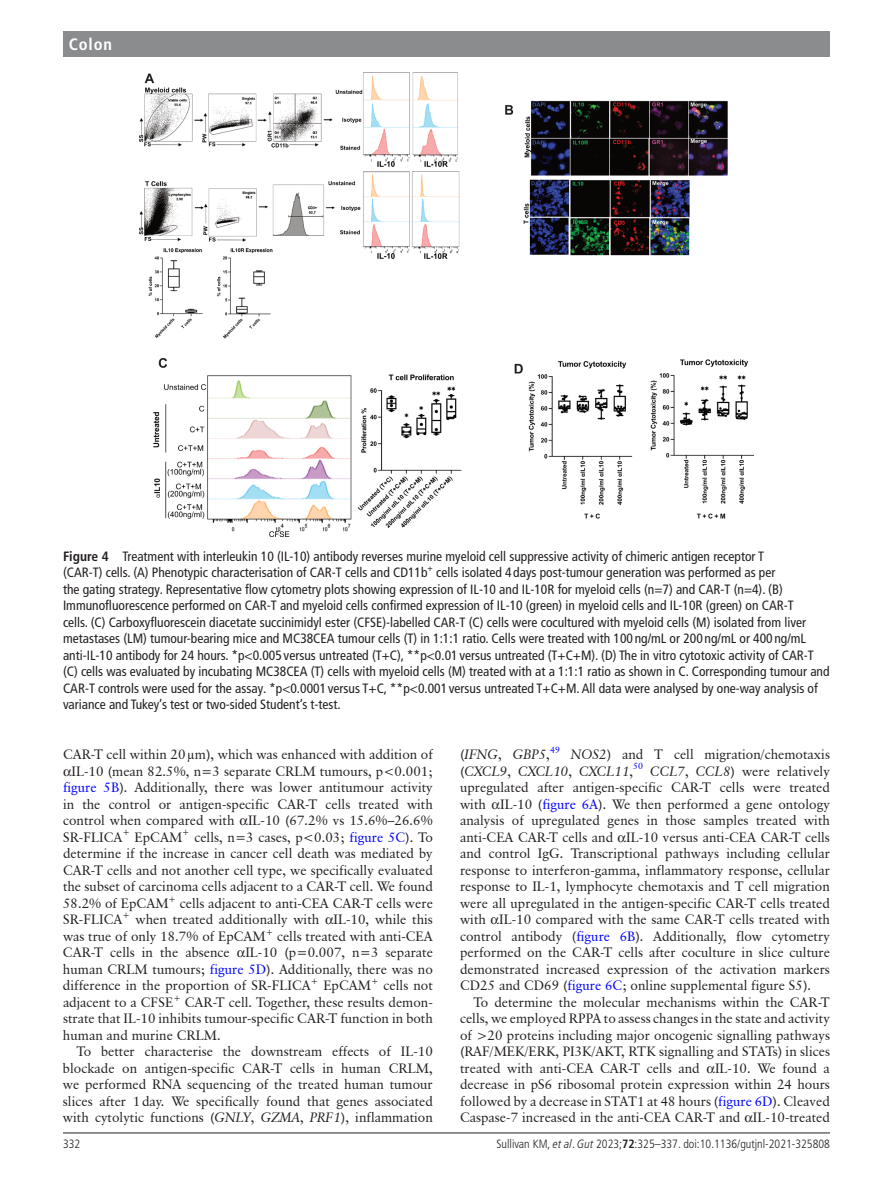
<style>
.page{position:relative;width:893px;height:1191px;background:#fff}
.page>*{position:absolute;margin:0;border:0;box-sizing:border-box;transform-origin:0 0}
.t1{font:700 condensed 16.5px "Frutiger LT Pro";letter-spacing:.055em;color:#fff}
.t2{font:13.5px/16.5px "Classical Garamond BT";color:#231f20;text-align:justify}
.t3{font:condensed 13.5px/16.5px "Frutiger LT Pro";color:#231f20}
.t4{font:italic 13.5px "Classical Garamond BT";color:#231f20}
.t5{font:300 condensed 12px "Frutiger LT Pro";color:#231f20}
.s1{font-weight:700}
.s2{font-family:"Times New Roman"}
.s3{color:#00f}
.s4{font-style:italic}
.s5{font-style:normal}
</style>
<div class="page">
<hr style="left:63px;top:1132px;width:767px;height:1px;background:#231f20">
<div style="left:63px;top:31px;width:767px;height:25px;background:#8a8c8e"></div>
<img style="left:140px;top:72px;width:613px;height:465px">
<p class="t1" style="left:69px;top:34px;width:45px">Colon</p>
<p class="t3" style="left:63px;top:548px;width:768px"><span class="s1">Figure 4</span> Treatment with interleukin 10 (IL-10) antibody reverses murine myeloid cell suppressive activity of chimeric antigen receptor T<br>(CAR-T) cells. (A) Phenotypic characterisation of CAR-T cells and CD11b<sup>+</sup> cells isolated 4 days post-tumour generation was performed as per<br>the gating strategy. Representative flow cytometry plots showing expression of IL-10 and IL-10R for myeloid cells (n=7) and CAR-T (n=4). (B)<br>Immunofluorescence performed on CAR-T and myeloid cells confirmed expression of IL-10 (green) in myeloid cells and IL-10R (green) on CAR-T<br>cells. (C) Carboxyfluorescein diacetate succinimidyl ester (CFSE)-labelled CAR-T (C) cells were cocultured with myeloid cells (M) isolated from liver metastases (LM) tumour-bearing mice and MC38CEA tumour cells (T) in 1:1:1 ratio. Cells were treated with 100 ng/mL or 200 ng/mL or 400 ng/mL anti-IL-10 antibody for 24 hours. *p&lt;0.005 versus untreated (T+C), **p&lt;0.01 versus untreated (T+C+M). (D) The in vitro cytotoxic activity of CAR-T (C) cells was evaluated by incubating MC38CEA (T) cells with myeloid cells (M) treated with at a 1:1:1 ratio as shown in C. Corresponding tumour and CAR-T controls were used for the assay. *p&lt;0.0001 versus T+C, **p&lt;0.001 versus untreated T+C+M. All data were analysed by one-way analysis of variance and Tukey’s test or two-sided Student’s t-test.</p>
<p class="t2" style="left:63px;top:746px;width:371px">CAR-T cell within 20<span class="s2">µ</span>m), which was enhanced with addition of</p>
<p class="t2" style="left:72px;top:762px;width:363px">IL-10 (mean 82.5%, n=3 separate CRLM tumours, p&lt;0.001;</p>
<p class="t2" style="left:63px;top:779px;width:371px"><span class="s3">figure 5B</span>). Additionally, there was lower antitumour activity</p>
<p class="t2" style="left:63px;top:795px;width:371px">in the control or antigen-specific CAR-T cells treated with</p>
<p class="t2" style="left:63px;top:812px;width:371px">control when compared with IL-10 (67.2% vs 15.6%–26.6%</p>
<p class="t2" style="left:63px;top:828px;width:371px">SR-FLICA<sup>+</sup> EpCAM<sup>+</sup> cells, n=3 cases, p&lt;0.03; <span class="s3">figure 5C</span>). To</p>
<p class="t2" style="left:63px;top:845px;width:371px">determine if the increase in cancer cell death was mediated by</p>
<p class="t2" style="left:63px;top:861px;width:371px">CAR-T cells and not another cell type, we specifically evaluated</p>
<p class="t2" style="left:63px;top:878px;width:371px">the subset of carcinoma cells adjacent to a CAR-T cell. We found</p>
<p class="t2" style="left:63px;top:894px;width:371px">58.2% of EpCAM<sup>+</sup> cells adjacent to anti-CEA CAR-T cells were</p>
<p class="t2" style="left:63px;top:911px;width:371px">SR-FLICA<sup>+</sup> when treated additionally with IL-10, while this</p>
<p class="t2" style="left:63px;top:927px;width:371px">was true of only 18.7% of EpCAM<sup>+</sup> cells treated with anti-CEA</p>
<p class="t2" style="left:63px;top:944px;width:371px">CAR-T cells in the absence IL-10 (p=0.007, n=3 separate</p>
<p class="t2" style="left:63px;top:960px;width:371px">human CRLM tumours; <span class="s3">figure 5D</span>). Additionally, there was no</p>
<p class="t2" style="left:63px;top:977px;width:371px">difference in the proportion of SR-FLICA<sup>+</sup> EpCAM<sup>+</sup> cells not</p>
<p class="t2" style="left:63px;top:993px;width:371px">adjacent to a CFSE<sup>+</sup> CAR-T cell. Together, these results demon-</p>
<p class="t2" style="left:63px;top:1010px;width:371px">strate that IL-10 inhibits tumour-specific CAR-T function in both</p>
<p class="t2" style="left:63px;top:1026px;width:159px">human and murine CRLM.</p>
<p class="t2" style="left:76px;top:1043px;width:358px">To better characterise the downstream effects of IL-10</p>
<p class="t2" style="left:63px;top:1059px;width:371px">blockade on antigen-specific CAR-T cells in human CRLM,</p>
<p class="t2" style="left:63px;top:1076px;width:371px">we performed RNA sequencing of the treated human tumour</p>
<p class="t2" style="left:63px;top:1092px;width:371px">slices after 1day. We specifically found that genes associated</p>
<p class="t2" style="left:63px;top:1109px;width:371px">with cytolytic functions (<span class="s4">GNLY</span>, <span class="s4">GZMA</span>, <span class="s4">PRF1</span>), inflammation</p>
<p class="t4" style="left:460px;top:746px;width:101px"><span class="s5">(</span>IFNG<span class="s5">,</span> GBP5<span class="s5">,</span><sup>49</sup></p>
<p class="t2" style="left:460px;top:746px;width:371px;text-indent:111px"><span class="s4">NOS2</span>) and T cell migration/chemotaxis (<span class="s4">CXCL9</span>, <span class="s4">CXCL10</span>, <span class="s4">CXCL11</span>,<sup>50</sup></p>
<p class="t2" style="left:460px;top:762px;width:371px;text-indent:190px"><span class="s4">CCL7</span>, <span class="s4">CCL8</span>) were relatively upregulated after antigen-specific CAR-T cells were treated with IL-10 (<span class="s3">figure 6A</span>). We then performed a gene ontology analysis of upregulated genes in those samples treated with anti-CEA CAR-T cells and IL-10 versus anti-CEA CAR-T cells and control IgG. Transcriptional pathways including cellular response to interferon-gamma, inflammatory response, cellular response to IL-1, lymphocyte chemotaxis and T cell migration were all upregulated in the antigen-specific CAR-T cells treated with IL-10 compared with the same CAR-T cells treated with control antibody (<span class="s3">figure 6B</span>). Additionally, flow cytometry performed on the CAR-T cells after coculture in slice culture demonstrated increased expression of the activation markers CD25 and CD69 (<span class="s3">figure 6C</span>; online supplemental figure S5).</p>
<p class="t2" style="left:460px;top:993px;width:371px;text-indent:14px">To determine the molecular mechanisms within the CAR-T cells, we employed RPPA to assess changes in the state and activity of &gt;20 proteins including major oncogenic signalling pathways (RAF/MEK/ERK, PI3K/AKT, RTK signalling and STATs) in slices treated with anti-CEA CAR-T cells and IL-10. We found a decrease in pS6 ribosomal protein expression within 24 hours followed by a decrease in STAT1 at 48 hours (<span class="s3">figure 6D</span>). Cleaved Caspase-7 increased in the anti-CEA CAR-T and IL-10-treated</p>
<p class="t5" style="left:63px;top:1136px;width:19px">332</p>
<p class="t5" style="left:496px;top:1136px;width:335px">Sullivan KM, <span class="s4">et al</span>. <span class="s4">Gut</span> 2023;<span class="s1">72</span>:325–337. doi:10.1136/gutjnl-2021-325808</p>
</div>
